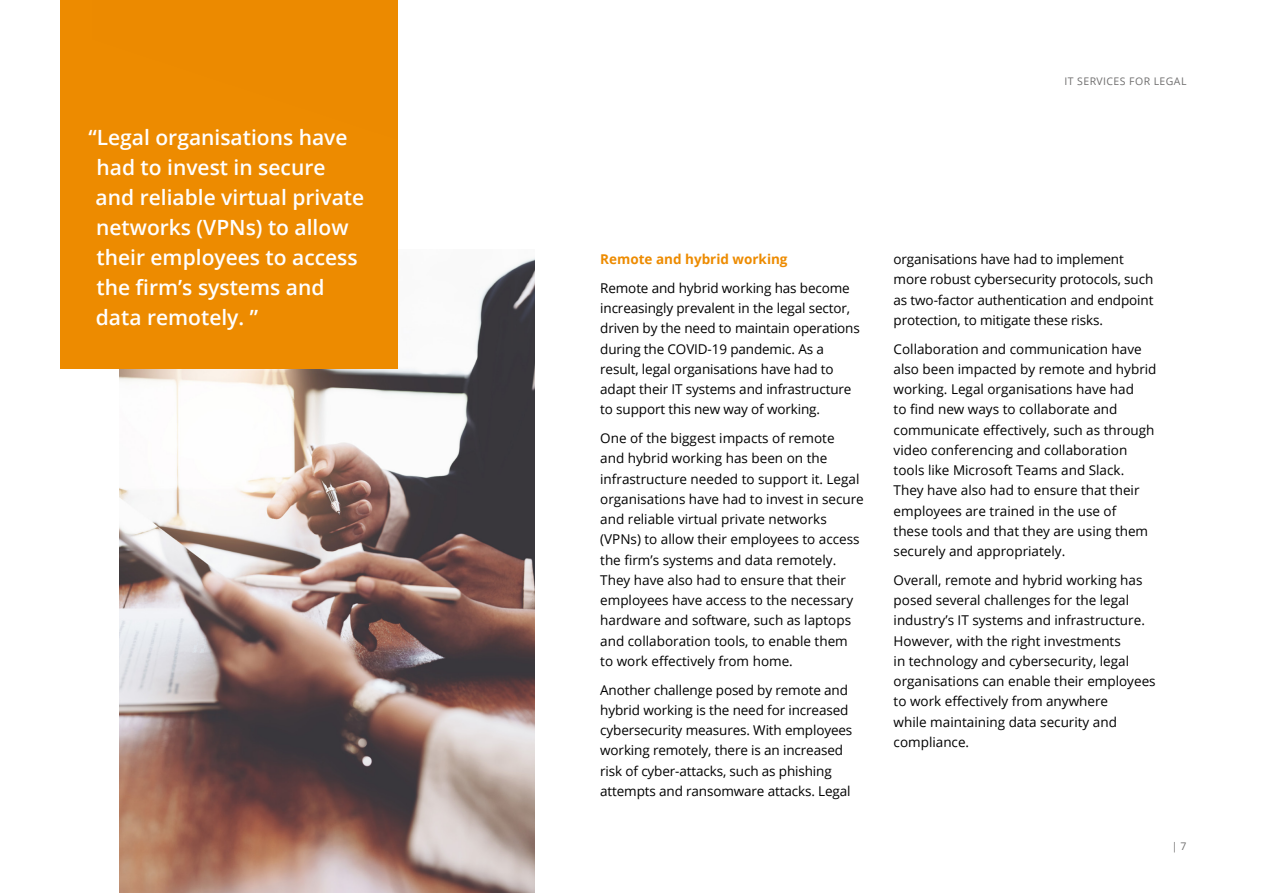
<style>
.page{position:relative;width:1263px;height:893px;background:#fff}
.page>*{position:absolute;margin:0;border:0;box-sizing:border-box;transform-origin:0 0}
.t1{font:600 21px/30px "Open Sans";color:#fff}
.t2{font:13.5px/20.2px "Open Sans";color:#000}
.t3{font:700 13.5px "Open Sans";color:#ed8b00}
.t4{font:10.5px "Open Sans";letter-spacing:.04em;color:#706f6f}
</style>
<div class="page">
<img style="left:119px;top:258px;width:415px;height:635px">
<div style="left:60px;top:0;width:338px;height:368px;background:#ed8b00"></div>
<h1 class="t1" style="left:96px;top:122px;width:270px;text-indent:-7px">“Legal organisations have had to invest in secure and reliable virtual private networks (VPNs) to allow their employees to access the firm’s systems and data remotely. ”</h1>
<p class="t4" style="left:1064px;top:74px;width:123px">IT SERVICES FOR LEGAL</p>
<p class="t3" style="left:600px;top:250px;width:189px">Remote and hybrid working</p>
<p class="t2" style="left:600px;top:277px;width:261px">Remote and hybrid working has become increasingly prevalent in the legal sector, driven by the need to maintain operations during the COVID-19 pandemic. As a result, legal organisations have had to adapt their IT systems and infrastructure to support this new way of working.</p>
<p class="t2" style="left:600px;top:428px;width:265px">One of the biggest impacts of remote<br>and hybrid working has been on the infrastructure needed to support it. Legal organisations have had to invest in secure and reliable virtual private networks (VPNs) to allow their employees to access the firm’s systems and data remotely.<br>They have also had to ensure that their employees have access to the necessary hardware and software, such as laptops and collaboration tools, to enable them to work effectively from home.</p>
<p class="t2" style="left:600px;top:679px;width:254px">Another challenge posed by remote and hybrid working is the need for increased cybersecurity measures. With employees working remotely, there is an increased risk of cyber-attacks, such as phishing attempts and ransomware attacks. Legal</p>
<p class="t2" style="left:893px;top:249px;width:261px">organisations have had to implement more robust cybersecurity protocols, such as two-factor authentication and endpoint protection, to mitigate these risks.</p>
<p class="t2" style="left:893px;top:338px;width:264px">Collaboration and communication have also been impacted by remote and hybrid working. Legal organisations have had<br>to find new ways to collaborate and communicate effectively, such as through video conferencing and collaboration tools like Microsoft Teams and Slack.<br>They have also had to ensure that their employees are trained in the use of<br>these tools and that they are using them securely and appropriately.</p>
<p class="t2" style="left:893px;top:569px;width:264px">Overall, remote and hybrid working has posed several challenges for the legal industry’s IT systems and infrastructure.<br>However, with the right investments<br>in technology and cybersecurity, legal organisations can enable their employees to work effectively from anywhere<br>while maintaining data security and compliance.</p>
<p class="t4" style="left:1172px;top:839px;width:16px">| 7</p>
</div>
